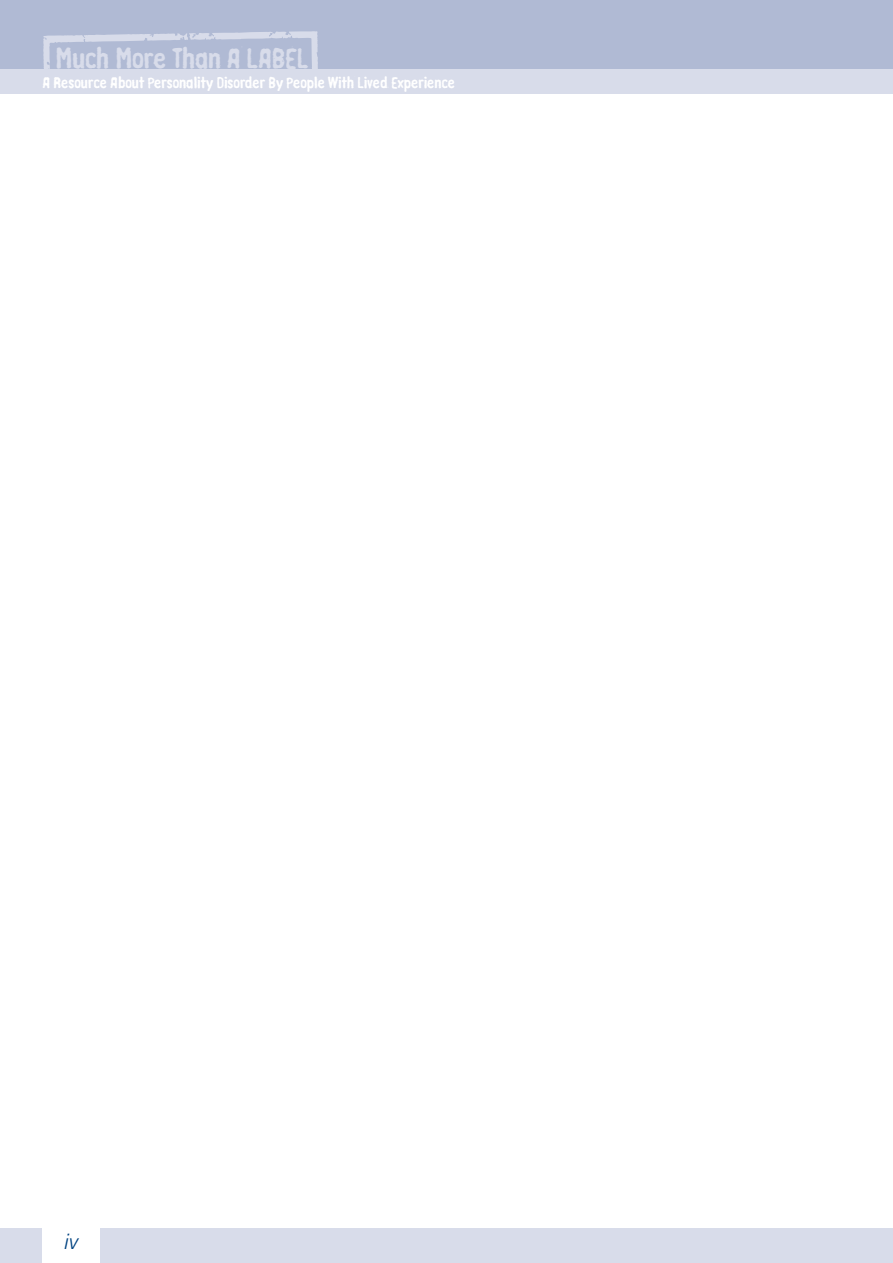
<style>
.page{position:relative;width:893px;height:1263px;background:#fff}
.page>*{position:absolute;margin:0;border:0;box-sizing:border-box;transform-origin:0 0}
.t1{font:27px "Linotype Russisch Brot Eat Text";letter-spacing:-.01em;color:#d8dcea}
.t2{font:italic 300 21px "Frutiger LT";color:#004381}
.t3{font:15px "Linotype Russisch Brot Eat Text";color:#fff}
</style>
<div class="page">
<div style="left:0;top:68px;width:893px;height:26px;background:#d8dcea"></div>
<div style="left:0;top:1229px;width:893px;height:34px;background:#d8dcea"></div>
<div style="left:0;top:0;width:893px;height:68px;background:#b0bad4"></div>
<svg style="left:43px;top:31px;width:276px;height:38px"></svg>
<div style="left:43px;top:1229px;width:57px;height:34px;background:#fff"></div>
<h1 class="t1" style="left:55px;top:40px;width:254px">Much More Than A LABEL</h1>
<p class="t3" style="left:43px;top:72px;width:414px">A Resource About Personality Disorder By People With Lived Experience</p>
<h2 class="t2" style="left:64px;top:1230px;width:15px">iv</h2>
</div>
